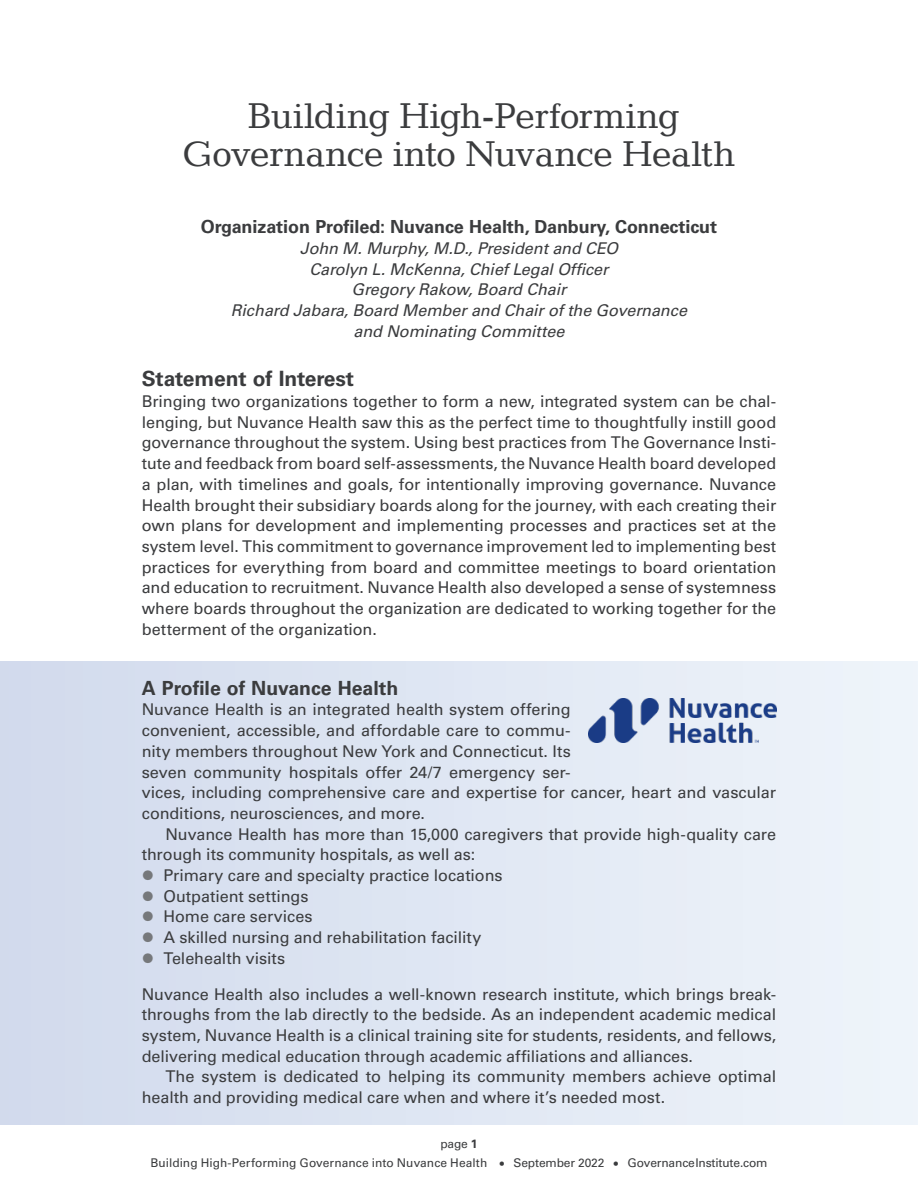
<style>
.page{position:relative;width:918px;height:1188px;background:#fff}
.page>*{position:absolute;margin:0;border:0;box-sizing:border-box;transform-origin:0 0}
.t1{font:36px/37.5px "Candida LT";letter-spacing:-.015em;color:#3b3c3e;text-align:center}
.t2{font:700 21px "Univers LT Std";letter-spacing:-.005em;color:#3b3c3e}
.sidebar-title{font:700 19.5px "Univers LT Std";color:#3b3c3e}
.t3{font:700 18px "Univers LT Std";letter-spacing:-.005em;color:#3b3c3e}
.body-no-indent{font:16.2px/20.7px "Univers LT Std";letter-spacing:-.005em;color:#3b3c3e;text-align:justify}
.sidebar-no-indent{font:16.2px/20.7px "Univers LT Std";letter-spacing:-.005em;color:#3b3c3e}
.sidebar-body_after_b{font:16.2px/20.7px "Univers LT Std";letter-spacing:-.005em;color:#3b3c3e;text-align:justify}
.sidebar-body{font:16.2px/20.7px "Univers LT Std";letter-spacing:-.005em;color:#3b3c3e}
.body-no-indent-2{font:italic 16.2px/20.7px "Univers LT Std";letter-spacing:-.005em;color:#3b3c3e;text-align:center}
.t4{font:12px/19.5px "Univers LT Std";letter-spacing:-.005em;color:#3b3c3e;text-align:center}
.s1{font-size:27px;color:#76787b}
.s2{font-weight:700}
</style>
<div class="page">
<div style="left:0;top:661px;width:918px;height:463px;background:linear-gradient(to right,#d1daec,#eff4fa)"></div>
<img style="left:589px;top:698px;width:187px;height:45px">
<h1 class="t1" style="left:183px;top:97px;width:554px">Building High-Performing<br>Governance into Nuvance Health</h1>
<h3 class="t3" style="left:201px;top:216px;width:518px">Organization Profiled: Nuvance Health, Danbury, Connecticut</h3>
<p class="body-no-indent-2" style="left:300px;top:238px;width:320px">John M. Murphy, M.D., President and CEO</p>
<p class="body-no-indent-2" style="left:309px;top:259px;width:301px">Carolyn L. McKenna, Chief Legal Officer</p>
<p class="body-no-indent-2" style="left:352px;top:280px;width:216px">Gregory Rakow, Board Chair</p>
<p class="body-no-indent-2" style="left:231px;top:300px;width:458px">Richard Jabara, Board Member and Chair of the Governance and Nominating Committee</p>
<h2 class="t2" style="left:142px;top:367px;width:214px">Statement of Interest</h2>
<p class="body-no-indent" style="left:142px;top:391px;width:636px">Bringing two organizations together to form a new, integrated system can be chal&shy;lenging, but Nuvance Health saw this as the perfect time to thoughtfully instill good governance throughout the system. Using best practices from The Governance Insti&shy;tute and feedback from board self-assessments, the Nuvance Health board developed a plan, with timelines and goals, for intentionally improving governance. Nuvance Health brought their subsidiary boards along for the journey, with each creating their own plans for development and implementing processes and practices set at the system level. This commitment to governance improvement led to implementing best practices for everything from board and committee meetings to board orientation and education to recruitment. Nuvance Health also developed a sense of systemness where boards throughout the organization are dedicated to working together for the betterment of the organization.</p>
<p class="sidebar-title" style="left:142px;top:676px;width:258px">A Profile of Nuvance Health</p>
<p class="sidebar-no-indent" style="left:142px;top:699px;width:636px">Nuvance Health is an integrated health system offering<br>convenient, accessible, and affordable care to commu-<br>nity members throughout New York and Connecticut. Its<br>seven community hospitals offer 24/7 emergency ser-<br>vices, including comprehensive care and expertise for cancer, heart and vascular conditions, neurosciences, and more.</p>
<p class="sidebar-body" style="left:142px;top:824px;width:636px;text-indent:24px">Nuvance Health has more than 15,000 caregivers that provide high-quality care through its community hospitals, as well as:</p>
<p class="body-no-indent" style="left:143px;top:865px;width:361px"><span class="s1">•</span> Primary care and specialty practice locations</p>
<p class="body-no-indent" style="left:143px;top:886px;width:167px"><span class="s1">•</span> Outpatient settings</p>
<p class="body-no-indent" style="left:143px;top:906px;width:171px"><span class="s1">•</span> Home care services</p>
<p class="body-no-indent" style="left:143px;top:927px;width:340px"><span class="s1">•</span> A skilled nursing and rehabilitation facility</p>
<p class="body-no-indent" style="left:143px;top:948px;width:144px"><span class="s1">•</span> Telehealth visits</p>
<p class="sidebar-body_after_b" style="left:142px;top:984px;width:636px">Nuvance Health also includes a well-known research institute, which brings break&shy;throughs from the lab directly to the bedside. As an independent academic medical system, Nuvance Health is a clinical training site for students, residents, and fellows, delivering medical education through academic affiliations and alliances.</p>
<p class="sidebar-body" style="left:142px;top:1066px;width:636px;text-indent:24px">The system is dedicated to helping its community members achieve optimal health and providing medical care when and where it’s needed most.</p>
<p class="t4" style="left:150px;top:1134px;width:619px">page <span class="s2">1<br></span>Building High-Performing Governance into Nuvance Health • September 2022 • GovernanceInstitute.com</p>
</div>
